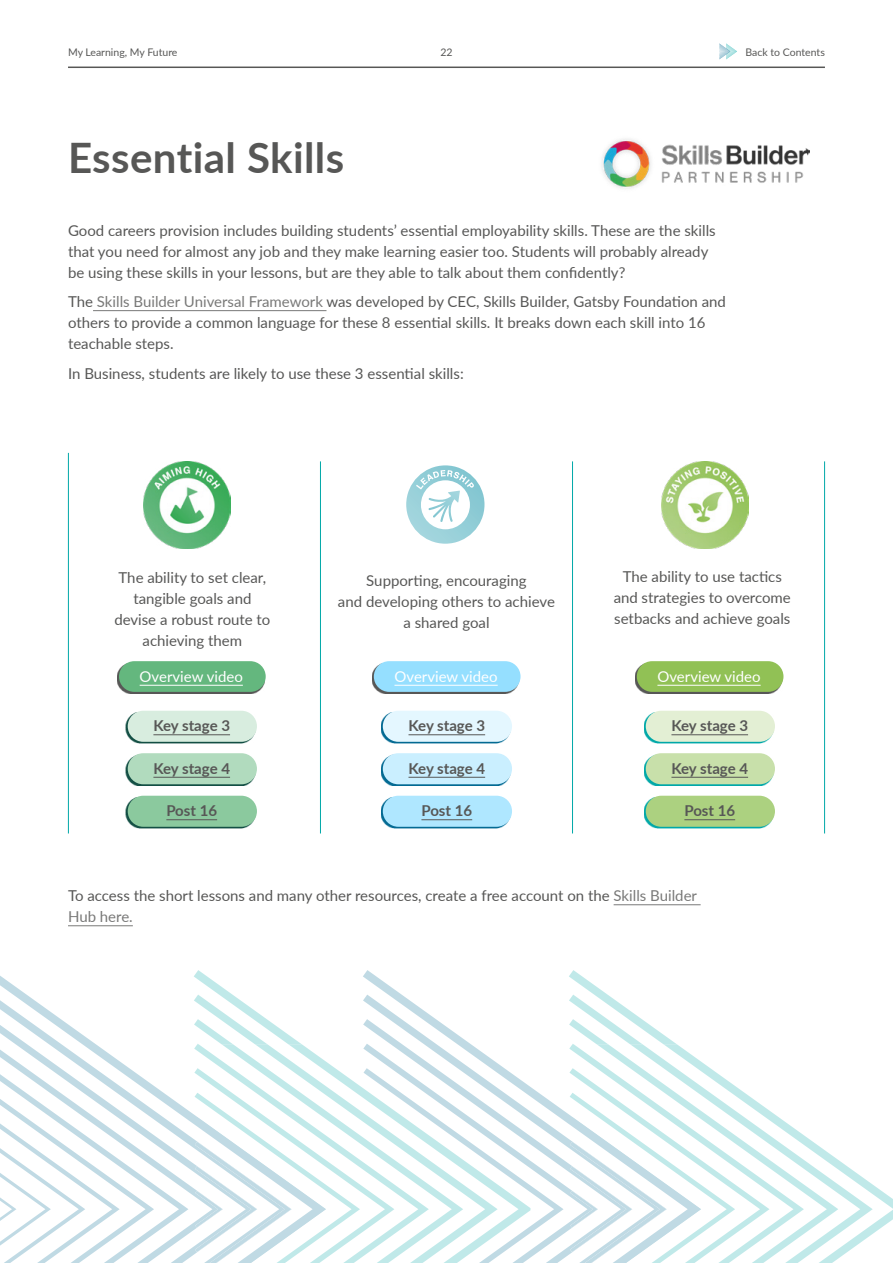
<style>
.page{position:relative;width:893px;height:1263px;background:#fff}
.page>*{position:absolute;margin:0;border:0;box-sizing:border-box;transform-origin:0 0}
.t1{font:700 42px "Lato";letter-spacing:.01em;color:#575756}
.t2{font:15px/21px "Lato";color:#575756;text-align:center}
.t3{font:700 15px "Lato";color:#575756}
.t4{font:15px "Lato";color:#fff}
.t5{font:10.5px "Lato";color:#575756}
.s1{color:#797978}
</style>
<div class="page">
<svg style="left:125px;top:712px;width:131px;height:32px"></svg>
<div style="left:128px;top:711px;width:129px;height:31px;background:#d8eddf;border-radius:16px"></div>
<hr style="left:153px;top:734px;width:77px;height:1px;background:#575756">
<svg style="left:125px;top:755px;width:131px;height:31px"></svg>
<div style="left:128px;top:753px;width:129px;height:31px;background:#b1dbbe;border-radius:16px"></div>
<hr style="left:153px;top:777px;width:77px;height:1px;background:#575756">
<svg style="left:125px;top:797px;width:131px;height:32px"></svg>
<div style="left:128px;top:796px;width:129px;height:31px;background:#8bc99e;border-radius:16px"></div>
<hr style="left:166px;top:819px;width:51px;height:1px;background:#575756">
<img style="left:143px;top:461px;width:88px;height:87px">
<svg style="left:117px;top:663px;width:147px;height:30px"></svg>
<div style="left:119px;top:661px;width:147px;height:31px;background:#64b77e;border-radius:15px"></div>
<hr style="left:140px;top:685px;width:103px;height:1px;background:#fff">
<hr style="left:93px;top:310px;width:233px;height:1px;background:#797978">
<img style="left:602px;top:139px;width:207px;height:50px">
<svg style="left:381px;top:712px;width:130px;height:32px"></svg>
<div style="left:383px;top:711px;width:129px;height:31px;background:#e4f7ff;border-radius:16px"></div>
<hr style="left:408px;top:734px;width:77px;height:1px;background:#575756">
<svg style="left:381px;top:755px;width:130px;height:31px"></svg>
<div style="left:383px;top:753px;width:129px;height:31px;background:#caefff;border-radius:16px"></div>
<hr style="left:408px;top:777px;width:77px;height:1px;background:#575756">
<svg style="left:381px;top:797px;width:130px;height:32px"></svg>
<div style="left:383px;top:796px;width:129px;height:31px;background:#afe7ff;border-radius:16px"></div>
<hr style="left:421px;top:819px;width:51px;height:1px;background:#575756">
<hr style="left:68px;top:453px;width:1px;height:380px;background:#00a8a8">
<svg style="left:406px;top:465px;width:78px;height:79px;background:#9bd1da"></svg>
<div style="left:421px;top:480px;width:49px;height:49px;background:#fff;border-radius:50%"></div>
<svg style="left:416px;top:470px;width:58px;height:52px"></svg>
<hr style="left:572px;top:461px;width:1px;height:372px;background:#00a8a8">
<hr style="left:320px;top:461px;width:1px;height:372px;background:#00a8a8">
<svg style="left:372px;top:663px;width:147px;height:30px"></svg>
<div style="left:374px;top:661px;width:146px;height:31px;background:#95dfff;border-radius:15px"></div>
<hr style="left:394px;top:685px;width:104px;height:1px;background:#fff">
<hr style="left:824px;top:461px;width:1px;height:372px;background:#00a8a8">
<hr style="left:614px;top:904px;width:87px;height:1px;background:#797978">
<hr style="left:68px;top:925px;width:65px;height:1px;background:#797978">
<svg style="left:873px;top:1185px;width:20px;height:49px"></svg>
<svg style="left:838px;top:1160px;width:35px;height:99px"></svg>
<svg style="left:804px;top:1135px;width:34px;height:128px"></svg>
<svg style="left:701px;top:1062px;width:103px;height:201px"></svg>
<svg style="left:363px;top:970px;width:338px;height:98px"></svg>
<svg style="left:363px;top:994px;width:304px;height:74px"></svg>
<svg style="left:363px;top:1019px;width:269px;height:49px"></svg>
<svg style="left:530px;top:1044px;width:68px;height:24px"></svg>
<svg style="left:326px;top:1044px;width:103px;height:24px"></svg>
<svg style="left:0;top:970px;width:326px;height:98px"></svg>
<svg style="left:0;top:994px;width:292px;height:74px"></svg>
<svg style="left:0;top:1019px;width:257px;height:49px"></svg>
<svg style="left:0;top:1044px;width:223px;height:215px"></svg>
<svg style="left:194px;top:1068px;width:575px;height:195px"></svg>
<svg style="left:0;top:1068px;width:188px;height:195px"></svg>
<svg style="left:644px;top:712px;width:130px;height:32px"></svg>
<div style="left:646px;top:711px;width:129px;height:31px;background:#e3efd4;border-radius:16px"></div>
<hr style="left:671px;top:734px;width:77px;height:1px;background:#575756">
<svg style="left:644px;top:755px;width:130px;height:31px"></svg>
<div style="left:646px;top:753px;width:129px;height:31px;background:#c8e0aa;border-radius:16px"></div>
<hr style="left:671px;top:777px;width:77px;height:1px;background:#575756">
<svg style="left:644px;top:797px;width:130px;height:32px"></svg>
<div style="left:646px;top:796px;width:129px;height:31px;background:#acd180;border-radius:16px"></div>
<hr style="left:684px;top:819px;width:51px;height:1px;background:#575756">
<img style="left:662px;top:461px;width:87px;height:87px">
<svg style="left:635px;top:663px;width:147px;height:30px"></svg>
<div style="left:637px;top:661px;width:146px;height:31px;background:#91c155;border-radius:15px"></div>
<hr style="left:657px;top:685px;width:104px;height:1px;background:#fff">
<hr style="left:68px;top:67px;width:757px;height:1px;background:#575756">
<svg style="left:719px;top:44px;width:18px;height:15px"></svg>
<p class="t5" style="left:68px;top:44px;width:111px">My Learning, My Future</p>
<p class="t5" style="left:440px;top:44px;width:14px">22</p>
<p class="t5" style="left:746px;top:44px;width:81px">Back to Contents</p>
<h1 class="t1" style="left:68px;top:126px;width:278px">Essential Skills</h1>
<p class="t2" style="left:68px;top:219px;width:649px;text-align:left">Good careers provision includes building students’ essential employability skills. These are the skills that you need for almost any job and they make learning easier too. Students will probably already be using these skills in your lessons, but are they able to talk about them confidently?</p>
<p class="t2" style="left:68px;top:291px;width:659px;text-align:left">The <span class="s1">Skills Builder Universal Framework</span> was developed by CEC, Skills Builder, Gatsby Foundation and others to provide a common language for these 8 essential skills. It breaks down each skill into 16 teachable steps.</p>
<p class="t2" style="left:68px;top:362px;width:397px">In Business, students are likely to use these 3 essential skills:</p>
<p class="t2" style="left:114px;top:567px;width:158px">The ability to set clear, tangible goals and devise a robust route to achieving them</p>
<p class="t4" style="left:140px;top:665px;width:105px">Overview video</p>
<p class="t3" style="left:153px;top:715px;width:78px">Key stage 3</p>
<p class="t3" style="left:153px;top:757px;width:78px">Key stage 4</p>
<p class="t3" style="left:166px;top:800px;width:52px">Post 16</p>
<p class="t2" style="left:338px;top:570px;width:218px">Supporting, encouraging<br>and developing others to achieve a shared goal</p>
<p class="t4" style="left:394px;top:665px;width:105px">Overview video</p>
<p class="t3" style="left:408px;top:715px;width:78px">Key stage 3</p>
<p class="t3" style="left:408px;top:757px;width:78px">Key stage 4</p>
<p class="t3" style="left:421px;top:800px;width:52px">Post 16</p>
<p class="t2" style="left:614px;top:565px;width:178px">The ability to use tactics and strategies to overcome setbacks and achieve goals</p>
<p class="t4" style="left:657px;top:665px;width:105px">Overview video</p>
<p class="t3" style="left:671px;top:715px;width:78px">Key stage 3</p>
<p class="t3" style="left:671px;top:757px;width:78px">Key stage 4</p>
<p class="t3" style="left:684px;top:800px;width:52px">Post 16</p>
<p class="t2" style="left:68px;top:885px;width:631px;text-align:left">To access the short lessons and many other resources, create a free account on the <span class="s1">Skills Builder<br>Hub here.</span></p>
</div>
